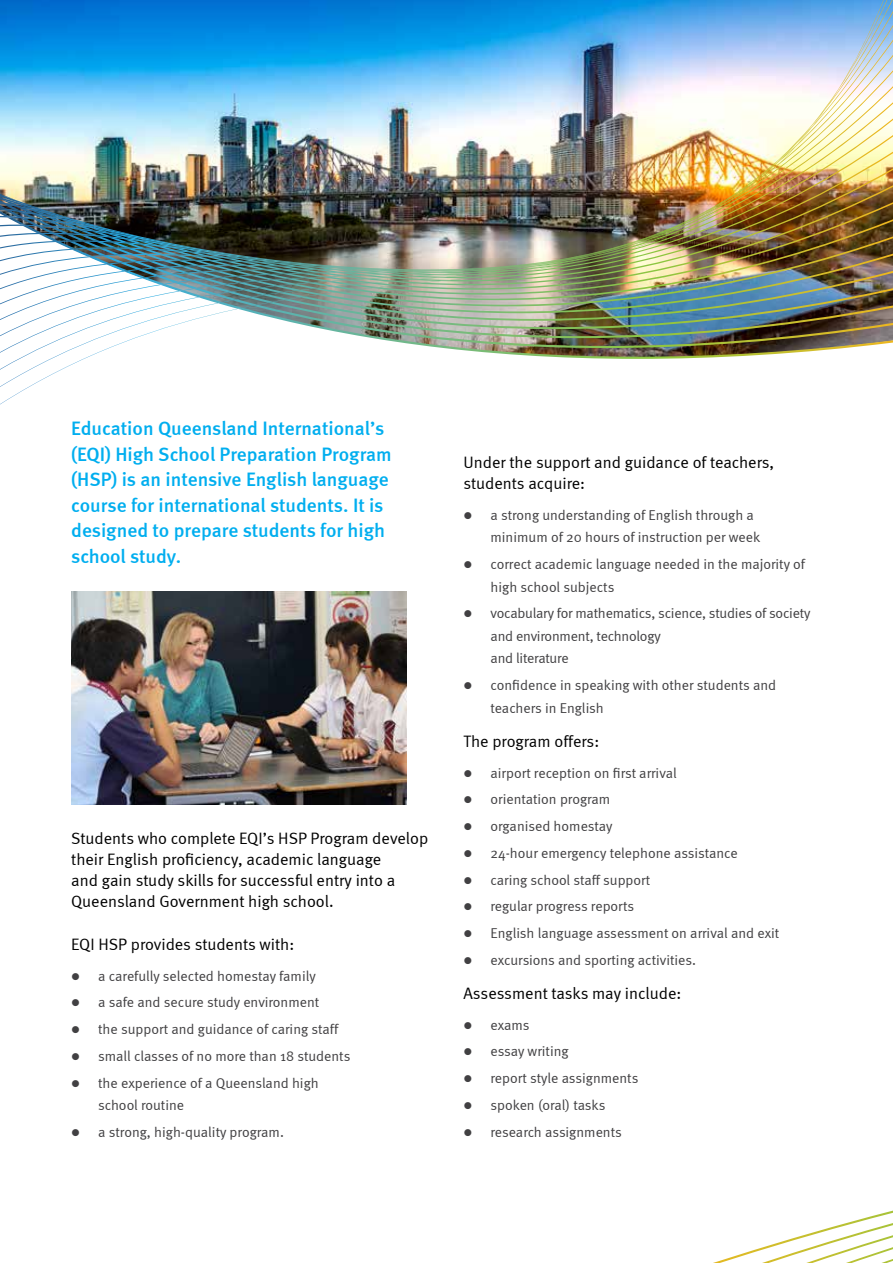
<style>
.page{position:relative;width:893px;height:1263px;background:#fff}
.page>*{position:absolute;margin:0;border:0;box-sizing:border-box;transform-origin:0 0}
.t1{font:500 19.5px/25.5px "Meta";color:#00aeef}
.t2{font:16.5px/21px "Meta Normal";color:#000}
.t3{font:14.25px/26.7px "Meta Normal";color:#414042}
</style>
<div class="page">
<img style="left:0;top:0;width:884px;height:404px">
<svg style="left:713px;top:1210px;width:180px;height:53px"></svg>
<img style="left:71px;top:592px;width:335px;height:212px">
<h1 class="t1" style="left:71px;top:415px;width:322px">Education Queensland International’s (EQI) High School Preparation Program (HSP) is an intensive English language course for international students. It is designed to prepare students for high school study.</h1>
<p class="t2" style="left:71px;top:828px;width:359px">Students who complete EQI’s HSP Program develop their English proficiency, academic language<br>and gain study skills for successful entry into a Queensland Government high school.</p>
<p class="t2" style="left:71px;top:933px;width:224px">EQI HSP provides students with:</p>
<p class="t3" style="left:98px;top:962px;width:254px">a carefully selected homestay family<br>a safe and secure study environment<br>the support and guidance of caring staff small classes of no more than 18 students the experience of a Queensland high</p>
<p class="t3" style="left:98px;top:1092px;width:187px">school routine<br>a strong, high-quality program.</p>
<p class="t2" style="left:463px;top:451px;width:312px">Under the support and guidance of teachers, students acquire:</p>
<p class="t3" style="left:490px;top:504px;width:271px;line-height:22.5px">a strong understanding of English through a minimum of 20 hours of instruction per week</p>
<p class="t3" style="left:490px;top:553px;width:316px;line-height:22.5px">correct academic language needed in the majority of high school subjects</p>
<p class="t3" style="left:490px;top:602px;width:321px;line-height:22.5px">vocabulary for mathematics, science, studies of society and environment, technology<br>and literature</p>
<p class="t3" style="left:490px;top:674px;width:287px;line-height:22.5px">confidence in speaking with other students and teachers in English</p>
<p class="t2" style="left:463px;top:730px;width:137px">The program offers:</p>
<p class="t3" style="left:490px;top:759px;width:290px">airport reception on first arrival<br>orientation program<br>organised homestay<br>24-hour emergency telephone assistance<br>caring school staff support<br>regular progress reports<br>English language assessment on arrival and exit excursions and sporting activities.</p>
<p class="t2" style="left:463px;top:982px;width:219px">Assessment tasks may include:</p>
<p class="t3" style="left:490px;top:1011px;width:149px">exams<br>essay writing<br>report style assignments spoken (oral) tasks research assignments</p>
</div>
